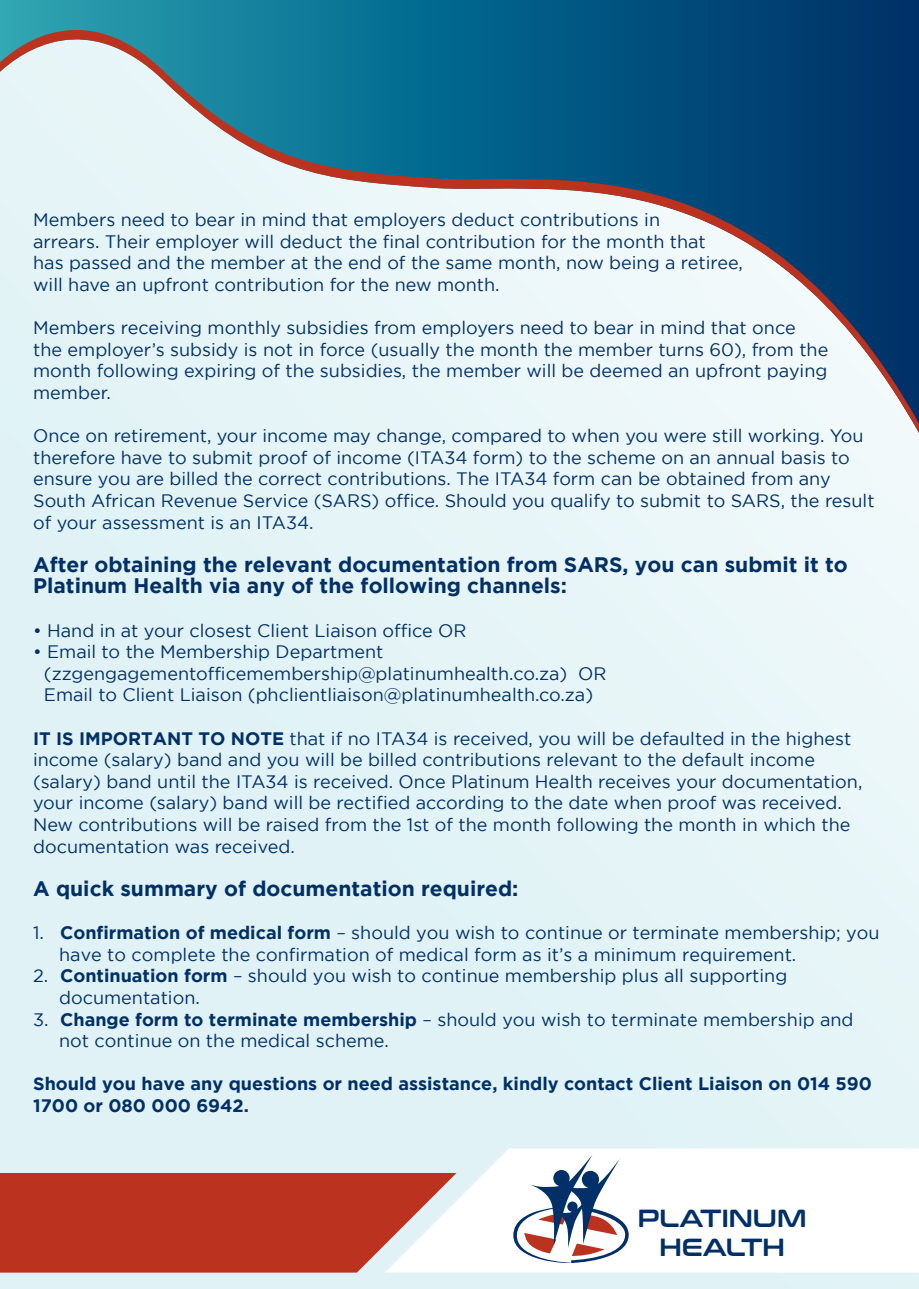
<style>
.page{position:relative;width:919px;height:1289px;background:#fff}
.page>*{position:absolute;margin:0;border:0;box-sizing:border-box;transform-origin:0 0}
.t1{font:24.6px/29.5px "Conthrax Sb";color:#003067;text-align:center}
.t2{font:700 21px/21.6px "Gotham";color:#003067}
.t3{font:18px/21.6px "Gotham";color:#003067}
.t4{font:700 18px/21.6px "Gotham";color:#003067}
.s1{font-weight:700}
</style>
<div class="page">
<div style="left:0;top:0;width:918px;height:1288px;background:#e2f3f6"></div>
<svg style="left:0;top:0;width:918px;height:449px"></svg>
<div style="left:0;top:1173px;width:384px;height:99px;background:#bb321e"></div>
<svg style="left:384px;top:1148px;width:534px;height:124px;background:#f8f3f3"></svg>
<svg style="left:513px;top:1154px;width:115px;height:109px;background:#bfbfca"></svg>
<p class="t3" style="left:33px;top:208px;width:711px">Members need to bear in mind that employers deduct contributions in<br>arrears. Their employer will deduct the final contribution for the month that<br>has passed and the member at the end of the same month, now being a retiree, will have an upfront contribution for the new month.</p>
<p class="t3" style="left:33px;top:316px;width:796px">Members receiving monthly subsidies from employers need to bear in mind that once the employer’s subsidy is not in force (usually the month the member turns 60), from the month following expiring of the subsidies, the member will be deemed an upfront paying member.</p>
<p class="t3" style="left:33px;top:424px;width:842px">Once on retirement, your income may change, compared to when you were still working. You therefore have to submit proof of income (ITA34 form) to the scheme on an annual basis to ensure you are billed the correct contributions. The ITA34 form can be obtained from any South African Revenue Service (SARS) office. Should you qualify to submit to SARS, the result of your assessment is an ITA34.</p>
<p class="t2" style="left:33px;top:553px;width:816px">After obtaining the relevant documentation from SARS, you can submit it to<br>Platinum Health via any of the following channels:</p>
<p class="t3" style="left:33px;top:619px;width:435px">• Hand in at your closest Client Liaison office OR</p>
<p class="t3" style="left:44px;top:640px;width:564px;text-indent:-11px">• Email to the Membership Department (zzgengagementofficemembership@platinumhealth.co.za) OR<br>Email to Client Liaison (phclientliaison@platinumhealth.co.za)</p>
<p class="t3" style="left:33px;top:727px;width:830px"><span class="s1">IT IS IMPORTANT TO NOTE</span> that if no ITA34 is received, you will be defaulted in the highest income (salary) band and you will be billed contributions relevant to the default income (salary) band until the ITA34 is received. Once Platinum Health receives your documentation, your income (salary) band will be rectified according to the date when proof was received.<br>New contributions will be raised from the 1st of the month following the month in which the documentation was received.</p>
<p class="t2" style="left:33px;top:877px;width:487px">A quick summary of documentation required:</p>
<p class="t3" style="left:59px;top:921px;width:821px;text-indent:-26px">1. <span class="s1">Confirmation of medical form</span> – should you wish to continue or terminate membership; you have to complete the confirmation of medical form as it’s a minimum requirement.</p>
<p class="t3" style="left:59px;top:964px;width:729px;text-indent:-26px">2. <span class="s1">Continuation form</span> – should you wish to continue membership plus all supporting documentation.</p>
<p class="t3" style="left:59px;top:1008px;width:795px;text-indent:-26px">3. <span class="s1">Change form to terminate membership</span> – should you wish to terminate membership and not continue on the medical scheme.</p>
<p class="t4" style="left:33px;top:1072px;width:840px">Should you have any questions or need assistance, kindly contact Client Liaison on 014 590<br>1700 or 080 000 6942.</p>
<h1 class="t1" style="left:637px;top:1201px;width:170px">PLATINUM<br>HEALTH</h1>
</div>
